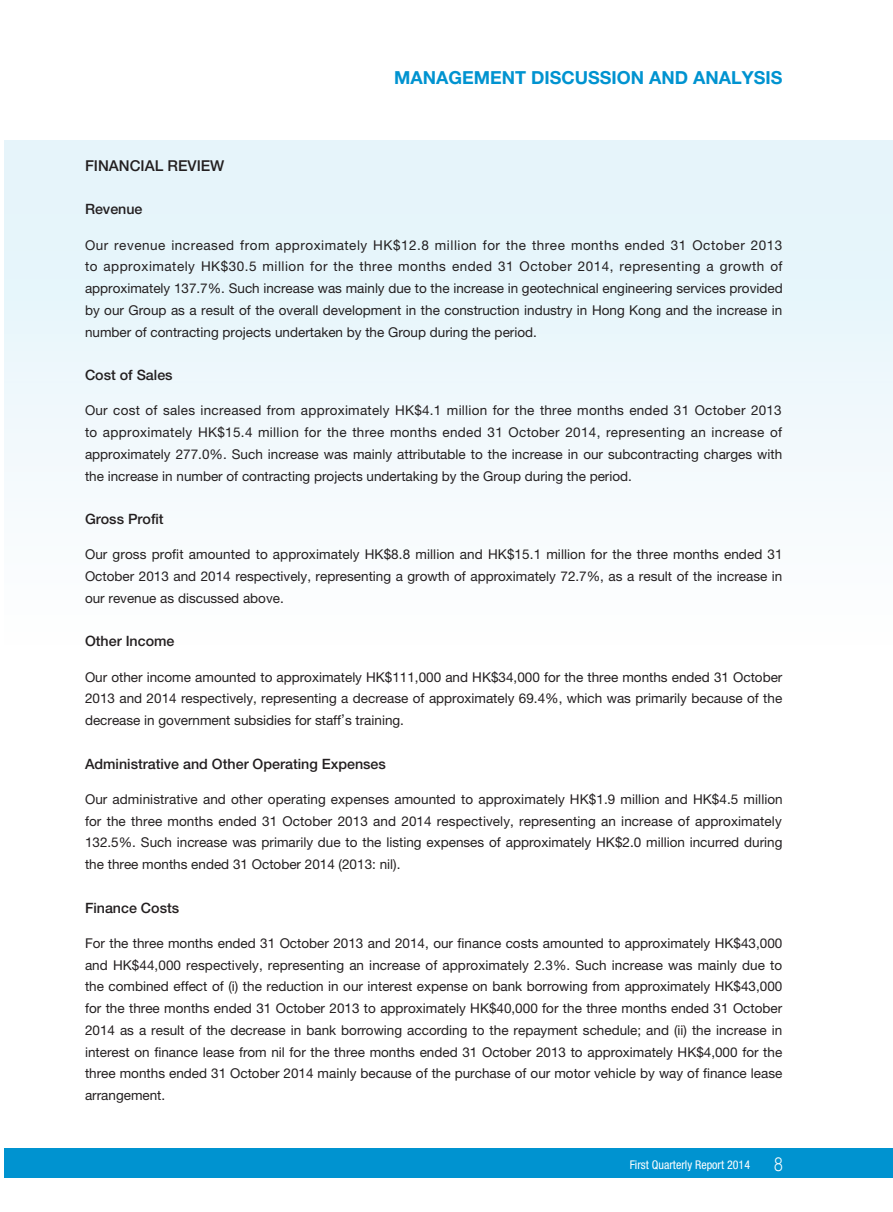
<style>
.page{position:relative;width:893px;height:1212px;background:#fff}
.page>*{position:absolute;margin:0;border:0;box-sizing:border-box;transform-origin:0 0}
.t1{font:700 18px "Helvetica Neue LT Std";color:#0093d0}
._3__標題{font:500 15px "Helvetica Neue LT Std";color:#231f20}
._4__副標題{font:500 14.25px "Helvetica Neue LT Std";color:#231f20}
._1__內文{font:13.5px/21.8px "Helvetica Neue LT Std";color:#231f20;text-align:justify}
.t2{font:condensed 12px "Helvetica Neue LT Std";color:#fff}
.s1{font-weight:300;font-stretch:normal;font-size:19.5px}
</style>
<div class="page">
<div style="left:4px;top:1148px;width:889px;height:30px;background:#0093d0"></div>
<div style="left:4px;top:140px;width:889px;height:552px;background:linear-gradient(to bottom,#e1f3f9,#fff)"></div>
<h1 class="t1" style="left:394px;top:67px;width:390px">MANAGEMENT DISCUSSION AND ANALYSIS</h1>
<p class="_3__標題" style="left:85px;top:156px;width:141px">FINANCIAL REVIEW</p>
<p class="_4__副標題" style="left:85px;top:201px;width:59px">Revenue</p>
<p class="_1__內文" style="left:85px;top:234px;width:699px">Our revenue increased from approximately HK$12.8 million for the three months ended 31 October 2013 to approximately HK$30.5 million for the three months ended 31 October 2014, representing a growth of approximately 137.7%. Such increase was mainly due to the increase in geotechnical engineering services provided by our Group as a result of the overall development in the construction industry in Hong Kong and the increase in number of contracting projects undertaken by the Group during the period.</p>
<p class="_4__副標題" style="left:85px;top:366px;width:89px">Cost of Sales</p>
<p class="_1__內文" style="left:85px;top:399px;width:699px">Our cost of sales increased from approximately HK$4.1 million for the three months ended 31 October 2013 to approximately HK$15.4 million for the three months ended 31 October 2014, representing an increase of approximately 277.0%. Such increase was mainly attributable to the increase in our subcontracting charges with the increase in number of contracting projects undertaking by the Group during the period.</p>
<p class="_4__副標題" style="left:85px;top:510px;width:80px">Gross Profit</p>
<p class="_1__內文" style="left:85px;top:543px;width:699px">Our gross profit amounted to approximately HK$8.8 million and HK$15.1 million for the three months ended 31<br>October 2013 and 2014 respectively, representing a growth of approximately 72.7%, as a result of the increase in our revenue as discussed above.</p>
<p class="_4__副標題" style="left:85px;top:633px;width:91px">Other Income</p>
<p class="_1__內文" style="left:85px;top:666px;width:699px">Our other income amounted to approximately HK$111,000 and HK$34,000 for the three months ended 31 October 2013 and 2014 respectively, representing a decrease of approximately 69.4%, which was primarily because of the decrease in government subsidies for staff’s training.</p>
<p class="_4__副標題" style="left:85px;top:755px;width:302px">Administrative and Other Operating Expenses</p>
<p class="_1__內文" style="left:85px;top:788px;width:699px">Our administrative and other operating expenses amounted to approximately HK$1.9 million and HK$4.5 million for the three months ended 31 October 2013 and 2014 respectively, representing an increase of approximately 132.5%. Such increase was primarily due to the listing expenses of approximately HK$2.0 million incurred during the three months ended 31 October 2014 (2013: nil).</p>
<p class="_4__副標題" style="left:85px;top:899px;width:96px">Finance Costs</p>
<p class="_1__內文" style="left:85px;top:932px;width:699px">For the three months ended 31 October 2013 and 2014, our finance costs amounted to approximately HK$43,000 and HK$44,000 respectively, representing an increase of approximately 2.3%. Such increase was mainly due to the combined effect of (i) the reduction in our interest expense on bank borrowing from approximately HK$43,000 for the three months ended 31 October 2013 to approximately HK$40,000 for the three months ended 31 October 2014 as a result of the decrease in bank borrowing according to the repayment schedule; and (ii) the increase in interest on finance lease from nil for the three months ended 31 October 2013 to approximately HK$4,000 for the three months ended 31 October 2014 mainly because of the purchase of our motor vehicle by way of finance lease arrangement.</p>
<p class="t2" style="left:630px;top:1157px;width:154px">First Quarterly Report 2014 <span class="s1">8</span></p>
</div>
